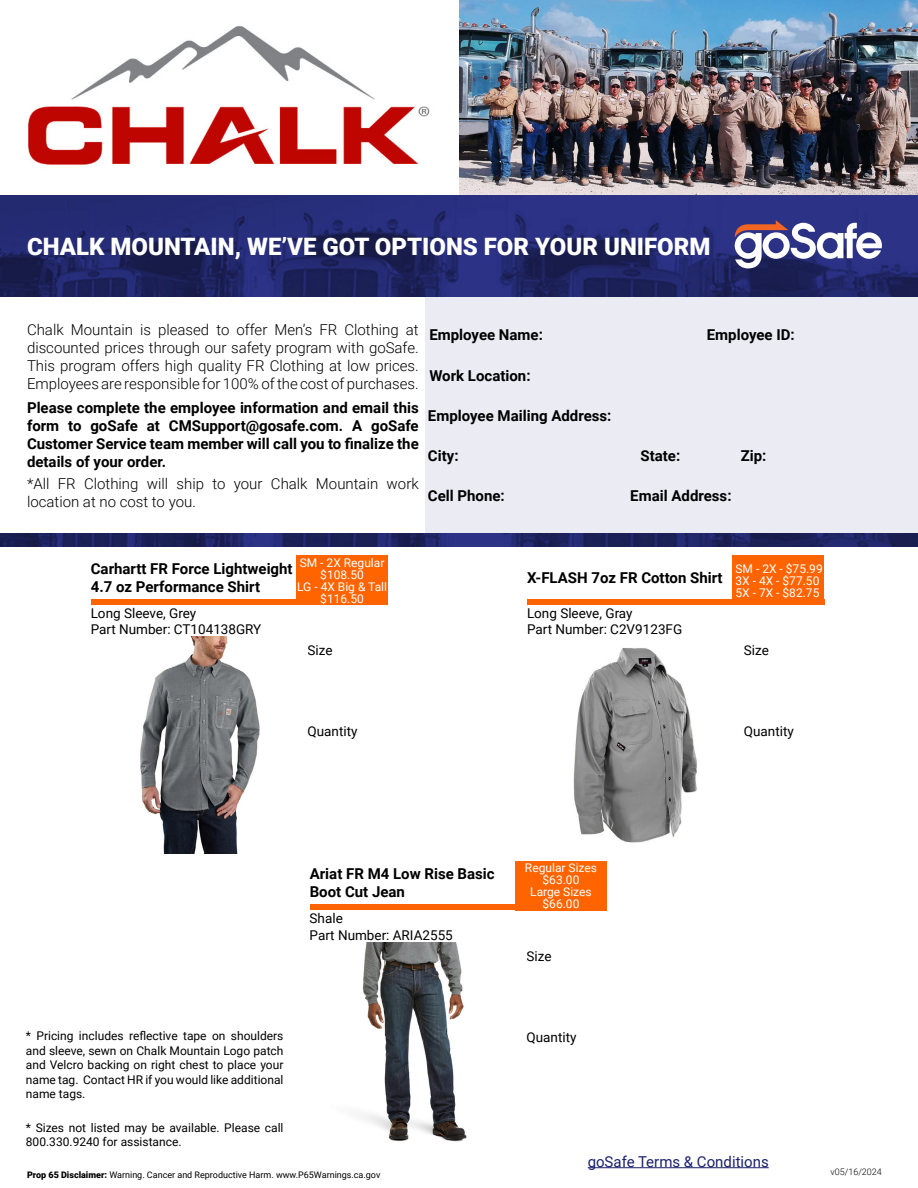
<style>
.page{position:relative;width:918px;height:1188px;background:#fff}
.page>*{position:absolute;margin:0;border:0;box-sizing:border-box;transform-origin:0 0}
.t1{font:900 24px "Roboto";color:#fff}
.t2{font:700 15px/18px "Roboto";color:#000}
.t3{font:300 15px/18px "Roboto";color:#000;text-align:justify}
.t4{font:15px "Roboto";color:#1a206c}
.t5{font:13.5px/16.5px "Roboto";color:#000}
.t6{font:12px/14.4px "Roboto";color:#000}
.t7{font:12px/12px "Roboto";color:#fff;text-align:center}
.t8{font:9px "Roboto";color:#000}
.t9{font:300 9px "Roboto";color:#000}
.s1{font-weight:900}
</style>
<div class="page">
<div style="left:426px;top:297px;width:492px;height:237px;background:#ebebf4"></div>
<img style="left:28px;top:26px;width:402px;height:139px">
<img style="left:459px;top:0;width:459px;height:195px">
<img style="left:0;top:195px;width:918px;height:102px">
<img style="left:0;top:534px;width:918px;height:12px">
<svg style="left:735px;top:220px;width:147px;height:48px"></svg>
<hr style="left:588px;top:1167px;width:181px;height:1px;background:#1a206c">
<div style="left:91px;top:599px;width:297px;height:6px;background:#ff6400"></div>
<div style="left:296px;top:556px;width:92px;height:49px;background:#ff6400"></div>
<img style="left:140px;top:637px;width:120px;height:216px">
<div style="left:527px;top:599px;width:297px;height:6px;background:#ff6400"></div>
<div style="left:733px;top:556px;width:91px;height:49px;background:#ff6400"></div>
<img style="left:573px;top:648px;width:124px;height:195px">
<div style="left:310px;top:904px;width:297px;height:6px;background:#ff6400"></div>
<div style="left:515px;top:861px;width:92px;height:49px;background:#ff6400"></div>
<img style="left:362px;top:942px;width:105px;height:200px">
<h1 class="t1" style="left:27px;top:229px;width:685px">CHALK MOUNTAIN, WE’VE GOT OPTIONS FOR YOUR UNIFORM</h1>
<p class="t3" style="left:27px;top:320px;width:393px">Chalk Mountain is pleased to offer Men’s FR Clothing at discounted prices through our safety program with goSafe.<br>This program offers high quality FR Clothing at low prices.<br>Employees are responsible for 100% of the cost of purchases.</p>
<p class="t2" style="left:27px;top:398px;width:393px;text-align:justify">Please complete the employee information and email this form to goSafe at CMSupport@gosafe.com. A goSafe Customer Service team member will call you to finalize the details of your order.</p>
<p class="t3" style="left:27px;top:474px;width:393px">*All FR Clothing will ship to your Chalk Mountain work location at no cost to you.</p>
<p class="t2" style="left:429px;top:325px;width:115px">Employee Name:</p>
<p class="t2" style="left:707px;top:325px;width:89px">Employee ID:</p>
<p class="t2" style="left:429px;top:366px;width:103px">Work Location:</p>
<p class="t2" style="left:428px;top:406px;width:185px">Employee Mailing Address:</p>
<p class="t2" style="left:428px;top:446px;width:32px">City:</p>
<p class="t2" style="left:641px;top:446px;width:41px">State:</p>
<p class="t2" style="left:741px;top:446px;width:27px">Zip:</p>
<p class="t2" style="left:428px;top:486px;width:78px">Cell Phone:</p>
<p class="t2" style="left:630px;top:486px;width:103px">Email Address:</p>
<p class="t2" style="left:91px;top:559px;width:203px">Carhartt FR Force Lightweight<br>4.7 oz Performance Shirt</p>
<p class="t7" style="left:297px;top:556px;width:91px">SM - 2X Regular $108.50<br>LG - 4X Big &amp; Tall $116.50</p>
<p class="t2" style="left:527px;top:568px;width:197px">X-FLASH 7oz FR Cotton Shirt</p>
<p class="t7" style="left:735px;top:562px;width:89px;text-align:left">SM - 2X - $75.99<br>3X - 4X - $77.50<br>5X - 7X - $82.75</p>
<p class="t5" style="left:91px;top:604px;width:172px">Long Sleeve, Grey<br>Part Number: CT104138GRY</p>
<p class="t5" style="left:527px;top:604px;width:157px">Long Sleeve, Gray<br>Part Number: C2V9123FG</p>
<p class="t5" style="left:308px;top:642px;width:27px">Size</p>
<p class="t5" style="left:744px;top:642px;width:27px">Size</p>
<p class="t5" style="left:308px;top:723px;width:52px">Quantity</p>
<p class="t5" style="left:744px;top:723px;width:52px">Quantity</p>
<p class="t2" style="left:310px;top:865px;width:186px">Ariat FR M4 Low Rise Basic<br>Boot Cut Jean</p>
<p class="t7" style="left:525px;top:861px;width:74px">Regular Sizes $63.00<br>Large Sizes $66.00</p>
<p class="t5" style="left:310px;top:909px;width:145px">Shale<br>Part Number: ARIA2555</p>
<p class="t6" style="left:26px;top:1028px;width:259px;text-align:justify">* Pricing includes reflective tape on shoulders and sleeve, sewn on Chalk Mountain Logo patch and Velcro backing on right chest to place your name tag. Contact HR if you would like additional name tags.</p>
<p class="t6" style="left:26px;top:1120px;width:259px">* Sizes not listed may be available. Please call<br>800.330.9240 for assistance.</p>
<p class="t5" style="left:526px;top:947px;width:27px">Size</p>
<p class="t5" style="left:526px;top:1028px;width:52px">Quantity</p>
<p class="t4" style="left:588px;top:1151px;width:183px">goSafe Terms &amp; Conditions</p>
<p class="t8" style="left:27px;top:1168px;width:355px"><span class="s1">Prop 65 Disclaimer:</span> Warning. Cancer and Reproductive Harm. www.P65Warnings.ca.gov</p>
<p class="t9" style="left:831px;top:1165px;width:53px">v05/16/2024</p>
</div>
